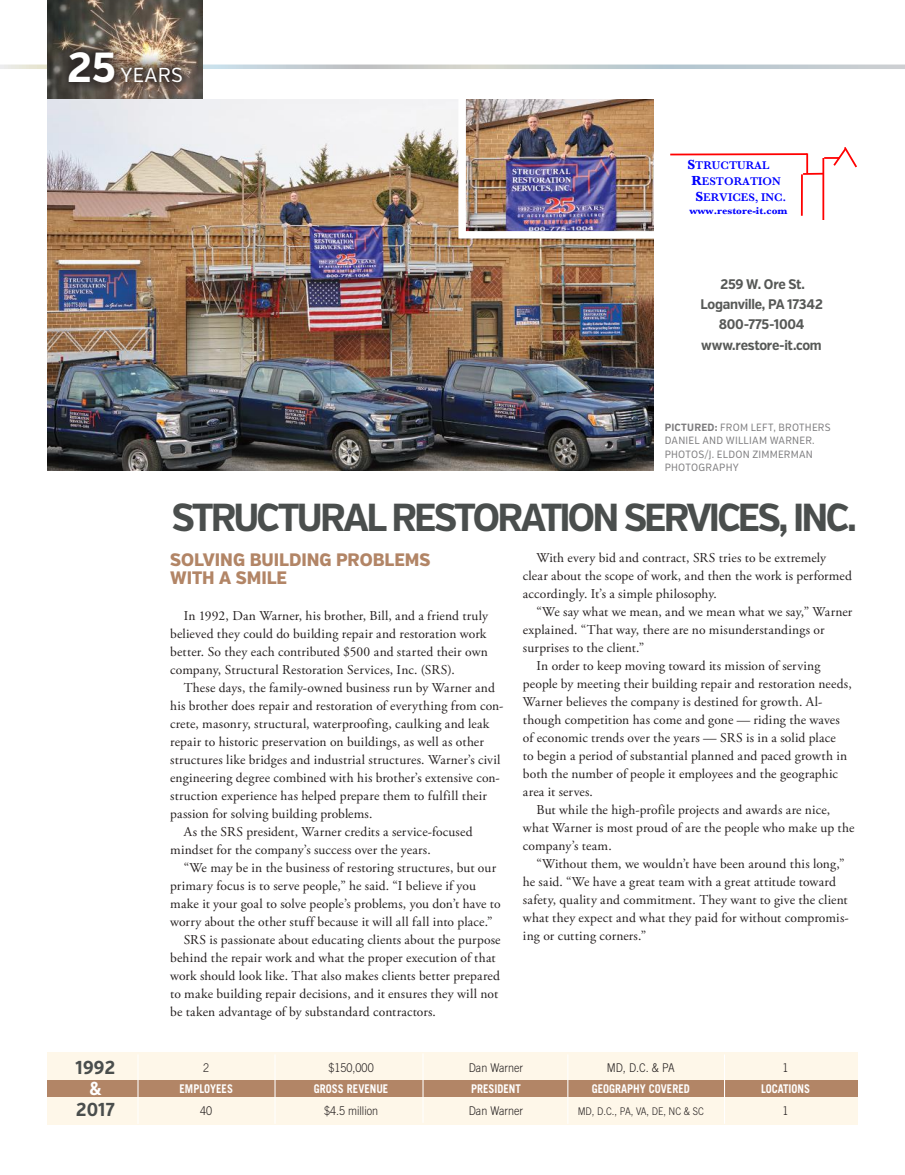
<style>
.page{position:relative;width:905px;height:1175px;background:#fff}
.page>*{position:absolute;margin:0;border:0;box-sizing:border-box;transform-origin:0 0}
.t1{font:700 39px "Verb Cond";letter-spacing:-.07em;color:#4a4e4d}
.t2{font:20.25px "Verb Cond";letter-spacing:.01em;color:#fff}
.t3{font:700 18.75px "Verb Cond";letter-spacing:.01em;color:#4a4e4d;scale:.95 1}
.t4{font:700 18.75px "Verb Cond";color:#fff;scale:.95 1}
.t5{font:800 18px/18px "Verb Cond";color:#b28566}
.t6{font:700 13.8px/20.2px "Verb Cond";letter-spacing:-.02em;color:#575957;text-align:center}
.t7{font:13.5px/18px "Adobe Garamond Pro";letter-spacing:.01em;color:#241f1f}
.t8{font:700 12px "Trade Gothic";color:#fff;scale:.9 1}
.t9{font:300 12px "Trade Gothic";color:#241f1f;scale:.9 1}
.t10{font:600 11.4px "Baskerville";letter-spacing:.005em;color:#00f}
.t11{font:10.5px/13.5px "Verb Cond";letter-spacing:.025em;color:#7e7d7f}
.t12{font:300 10.5px "Trade Gothic";color:#241f1f;scale:.9 1}
.t13{font:700 10.35px "Baskerville";color:#00f}
.s1{font-weight:700;font-size:42px}
.s2{font-weight:700;font-size:13.8px}
.s3{font-weight:700}
</style>
<div class="page">
<svg style="left:0;top:64px;width:904px;height:5px;background:#ccd3d5"></svg>
<div style="left:46px;top:0;width:156px;height:111px;background:#111213;opacity:.4"></div>
<img style="left:54px;top:37px;width:142px;height:60px">
<hr style="left:670px;top:153px;width:137px;height:2px;background:#f00">
<hr style="left:806px;top:153px;width:2px;height:20px;background:#f00">
<hr style="left:800px;top:174px;width:2px;height:42px;background:#f00">
<hr style="left:803px;top:173px;width:20px;height:2px;background:#f00">
<hr style="left:822px;top:158px;width:2px;height:61px;background:#f00">
<svg style="left:824px;top:147px;width:33px;height:22px"></svg>
<img style="left:47px;top:99px;width:606px;height:371px">
<div style="left:47px;top:1052px;width:810px;height:72px;background:#fef7e9"></div>
<div style="left:47px;top:1080px;width:810px;height:16px;background:#b28566"></div>
<hr style="left:274px;top:1054px;width:1px;height:69px;background:#fff">
<hr style="left:137px;top:1054px;width:1px;height:69px;background:#fff">
<hr style="left:422px;top:1053px;width:1px;height:69px;background:#fff">
<hr style="left:567px;top:1054px;width:1px;height:69px;background:#fff">
<hr style="left:724px;top:1054px;width:1px;height:69px;background:#fff">
<img style="left:454px;top:99px;width:218px;height:143px">
<h2 class="t2" style="left:68px;top:62px;width:117px"><span class="s1">25</span> YEARS</h2>
<p class="t10" style="left:687px;top:161px;width:84px"><span class="s2">S</span>TRUCTURAL</p>
<p class="t10" style="left:691px;top:177px;width:91px"><span class="s2">R</span>ESTORATION</p>
<p class="t10" style="left:695px;top:192px;width:92px"><span class="s2">S</span>ERVICES, INC.</p>
<p class="t13" style="left:689px;top:204px;width:99px">www.restore-it.com</p>
<p class="t6" style="left:700px;top:274px;width:124px">259 W. Ore St.<br>Loganville, PA 17342<br>800-775-1004 www.restore-it.com</p>
<p class="t11" style="left:664px;top:420px;width:167px"><span class="s3">PICTURED:</span> FROM LEFT, BROTHERS<br>DANIEL AND WILLIAM WARNER.<br>PHOTOS/J. ELDON ZIMMERMAN<br>PHOTOGRAPHY</p>
<h1 class="t1" style="left:172px;top:494px;width:687px">STRUCTURAL RESTORATION SERVICES, INC.</h1>
<h3 class="t3" style="left:76px;top:1056px;width:43px">1992</h3>
<h3 class="t4" style="left:89px;top:1076px;width:14px">&amp;</h3>
<h3 class="t3" style="left:76px;top:1097px;width:42px">2017</h3>
<h3 class="t5" style="left:170px;top:551px;width:262px">SOLVING BUILDING PROBLEMS<br>WITH A SMILE</h3>
<p class="t7" style="left:170px;top:607px;width:319px;text-indent:14px">In 1992, Dan Warner, his brother, Bill, and a friend truly believed they could do building repair and restoration work better. So they each contributed $500 and started their own company, Structural Restoration Services, Inc. (SRS).</p>
<p class="t7" style="left:184px;top:679px;width:313px">These days, the family-owned business run by Warner and</p>
<p class="t7" style="left:170px;top:697px;width:335px">his brother does repair and restoration of everything from con-</p>
<p class="t7" style="left:170px;top:715px;width:321px">crete, masonry, structural, waterproofing, caulking and leak</p>
<p class="t7" style="left:170px;top:733px;width:315px">repair to historic preservation on buildings, as well as other</p>
<p class="t7" style="left:170px;top:751px;width:332px">structures like bridges and industrial structures. Warner’s civil</p>
<p class="t7" style="left:170px;top:769px;width:331px">engineering degree combined with his brother’s extensive con-</p>
<p class="t7" style="left:170px;top:787px;width:318px">struction experience has helped prepare them to fulfill their</p>
<p class="t7" style="left:170px;top:805px;width:204px">passion for solving building problems.</p>
<p class="t7" style="left:184px;top:823px;width:290px">As the SRS president, Warner credits a service-focused</p>
<p class="t7" style="left:170px;top:841px;width:262px">mindset for the company’s success over the years.</p>
<p class="t7" style="left:184px;top:859px;width:314px">“We may be in the business of restoring structures, but our</p>
<p class="t7" style="left:170px;top:877px;width:307px">primary focus is to serve people,” he said. “I believe if you</p>
<p class="t7" style="left:170px;top:895px;width:332px">make it your goal to solve people’s problems, you don’t have to</p>
<p class="t7" style="left:170px;top:913px;width:324px">worry about the other stuff because it will all fall into place.”</p>
<p class="t7" style="left:184px;top:931px;width:318px">SRS is passionate about educating clients about the purpose</p>
<p class="t7" style="left:170px;top:949px;width:327px">behind the repair work and what the proper execution of that</p>
<p class="t7" style="left:170px;top:967px;width:331px">work should look like. That also makes clients better prepared</p>
<p class="t7" style="left:170px;top:985px;width:329px">to make building repair decisions, and it ensures they will not</p>
<p class="t7" style="left:170px;top:1003px;width:267px">be taken advantage of by substandard contractors.</p>
<p class="t7" style="left:523px;top:548px;width:330px;text-indent:14px">With every bid and contract, SRS tries to be extremely clear about the scope of work, and then the work is performed accordingly. It’s a simple philosophy.</p>
<p class="t7" style="left:536px;top:602px;width:317px">“We say what we mean, and we mean what we say,” Warner</p>
<p class="t7" style="left:523px;top:620px;width:303px">explained. “That way, there are no misunderstandings or</p>
<p class="t7" style="left:523px;top:638px;width:123px">surprises to the client.”</p>
<p class="t7" style="left:536px;top:656px;width:285px">In order to keep moving toward its mission of serving</p>
<p class="t7" style="left:523px;top:674px;width:330px">people by meeting their building repair and restoration needs,</p>
<p class="t7" style="left:523px;top:692px;width:301px">Warner believes the company is destined for growth. Al-</p>
<p class="t7" style="left:523px;top:710px;width:318px">though competition has come and gone — riding the waves</p>
<p class="t7" style="left:523px;top:728px;width:314px">of economic trends over the years — SRS is in a solid place</p>
<p class="t7" style="left:523px;top:746px;width:326px">to begin a period of substantial planned and paced growth in</p>
<p class="t7" style="left:523px;top:764px;width:316px">both the number of people it employees and the geographic</p>
<p class="t7" style="left:523px;top:782px;width:72px">area it serves.</p>
<p class="t7" style="left:536px;top:800px;width:295px">But while the high-profile projects and awards are nice,</p>
<p class="t7" style="left:523px;top:818px;width:333px">what Warner is most proud of are the people who make up the</p>
<p class="t7" style="left:523px;top:836px;width:90px">company’s team.</p>
<p class="t7" style="left:536px;top:854px;width:309px">“Without them, we wouldn’t have been around this long,”</p>
<p class="t7" style="left:523px;top:872px;width:314px">he said. “We have a great team with a great attitude toward</p>
<p class="t7" style="left:523px;top:890px;width:326px">safety, quality and commitment. They want to give the client</p>
<p class="t7" style="left:523px;top:908px;width:327px">what they expect and what they paid for without compromis-</p>
<p class="t7" style="left:523px;top:926px;width:125px">ing or cutting corners.”</p>
<p class="t9" style="left:203px;top:1060px;width:8px">2</p>
<p class="t9" style="left:328px;top:1060px;width:52px">$150,000</p>
<p class="t9" style="left:469px;top:1060px;width:62px">Dan Warner</p>
<p class="t9" style="left:606px;top:1060px;width:77px">MD, D.C. &amp; PA</p>
<p class="t9" style="left:782px;top:1060px;width:8px">1</p>
<p class="t9" style="left:200px;top:1103px;width:15px">40</p>
<p class="t9" style="left:324px;top:1103px;width:62px">$4.5 million</p>
<p class="t9" style="left:469px;top:1103px;width:62px">Dan Warner</p>
<p class="t12" style="left:577px;top:1105px;width:142px">MD, D.C., PA, VA, DE, NC &amp; SC</p>
<p class="t9" style="left:782px;top:1103px;width:8px">1</p>
<p class="t8" style="left:179px;top:1081px;width:61px">EMPLOYEES</p>
<p class="t8" style="left:314px;top:1081px;width:84px">GROSS REVENUE</p>
<p class="t8" style="left:471px;top:1081px;width:57px">PRESIDENT</p>
<p class="t8" style="left:592px;top:1081px;width:110px">GEOGRAPHY COVERED</p>
<p class="t8" style="left:761px;top:1081px;width:56px">LOCATIONS</p>
</div>
